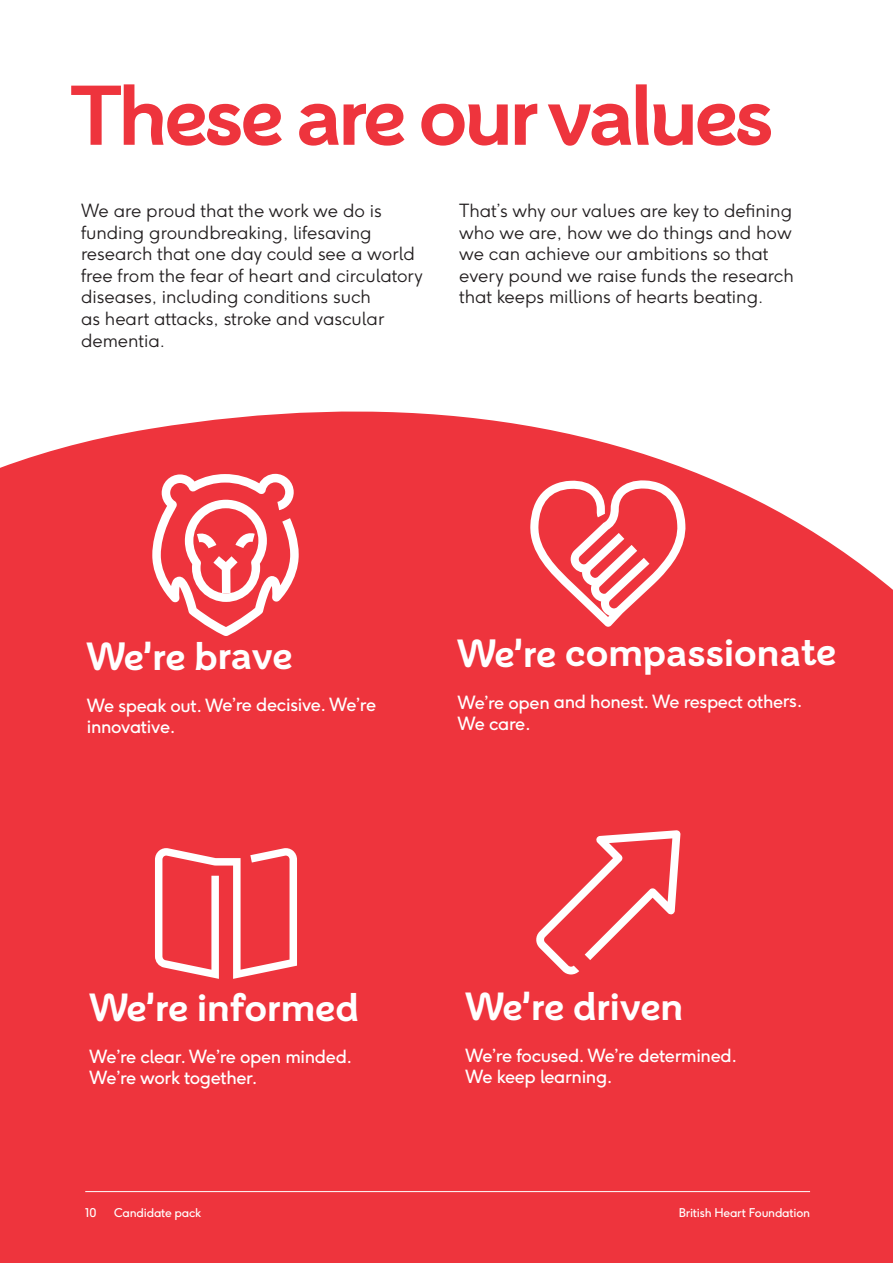
<style>
.page{position:relative;width:893px;height:1263px;background:#fff}
.page>*{position:absolute;margin:0;border:0;box-sizing:border-box;transform-origin:0 0}
.t1{font:700 84px "BHF Beats";letter-spacing:-.04em;color:#ee343d}
.t2{font:700 39px "BHF Beats";letter-spacing:-.005em;color:#fff}
.t3{font:300 18px/21.6px "F37 Ginger";color:#231f20}
.t4{font:18px/21.5px "F37 Ginger";letter-spacing:-.025em;color:#fff}
.t5{font:12px "F37 Ginger";letter-spacing:-.02em;color:#fff}
</style>
<div class="page">
<div style="left:0;top:411px;width:893px;height:852px;background:#ee343d"></div>
<hr style="left:85px;top:1191px;width:725px;height:1px;background:#fff">
<svg style="left:152px;top:474px;width:147px;height:162px"></svg>
<svg style="left:529px;top:480px;width:158px;height:147px"></svg>
<svg style="left:535px;top:830px;width:145px;height:144px"></svg>
<svg style="left:155px;top:848px;width:142px;height:131px"></svg>
<p class="t1" style="left:70px;top:65px;width:705px">These are our values</p>
<p class="t3" style="left:81px;top:200px;width:343px">We are proud that the work we do is funding groundbreaking, lifesaving research that one day could see a world free from the fear of heart and circulatory diseases, including conditions such<br>as heart attacks, stroke and vascular dementia.</p>
<p class="t3" style="left:459px;top:200px;width:336px">That’s why our values are key to defining who we are, how we do things and how we can achieve our ambitions so that every pound we raise funds the research that keeps millions of hearts beating.</p>
<p class="t2" style="left:87px;top:633px;width:208px">We’re brave</p>
<p class="t4" style="left:87px;top:694px;width:291px">We speak out. We’re decisive. We’re innovative.</p>
<p class="t2" style="left:457px;top:629px;width:381px">We’re compassionate</p>
<p class="t4" style="left:457px;top:691px;width:347px">We’re open and honest. We respect others.</p>
<p class="t4" style="left:457px;top:712px;width:75px">We care.</p>
<p class="t2" style="left:89px;top:984px;width:271px">We’re informed</p>
<p class="t4" style="left:89px;top:1045px;width:265px">We’re clear. We’re open minded.</p>
<p class="t4" style="left:89px;top:1066px;width:170px">We’re work together.</p>
<p class="t2" style="left:465px;top:983px;width:220px">We’re driven</p>
<p class="t4" style="left:465px;top:1045px;width:273px">We’re focused. We’re determined.</p>
<p class="t4" style="left:465px;top:1066px;width:149px">We keep learning.</p>
<p class="t5" style="left:85px;top:1205px;width:13px">10</p>
<p class="t5" style="left:114px;top:1205px;width:89px">Candidate pack</p>
<p class="t5" style="left:679px;top:1205px;width:133px">British Heart Foundation</p>
</div>
